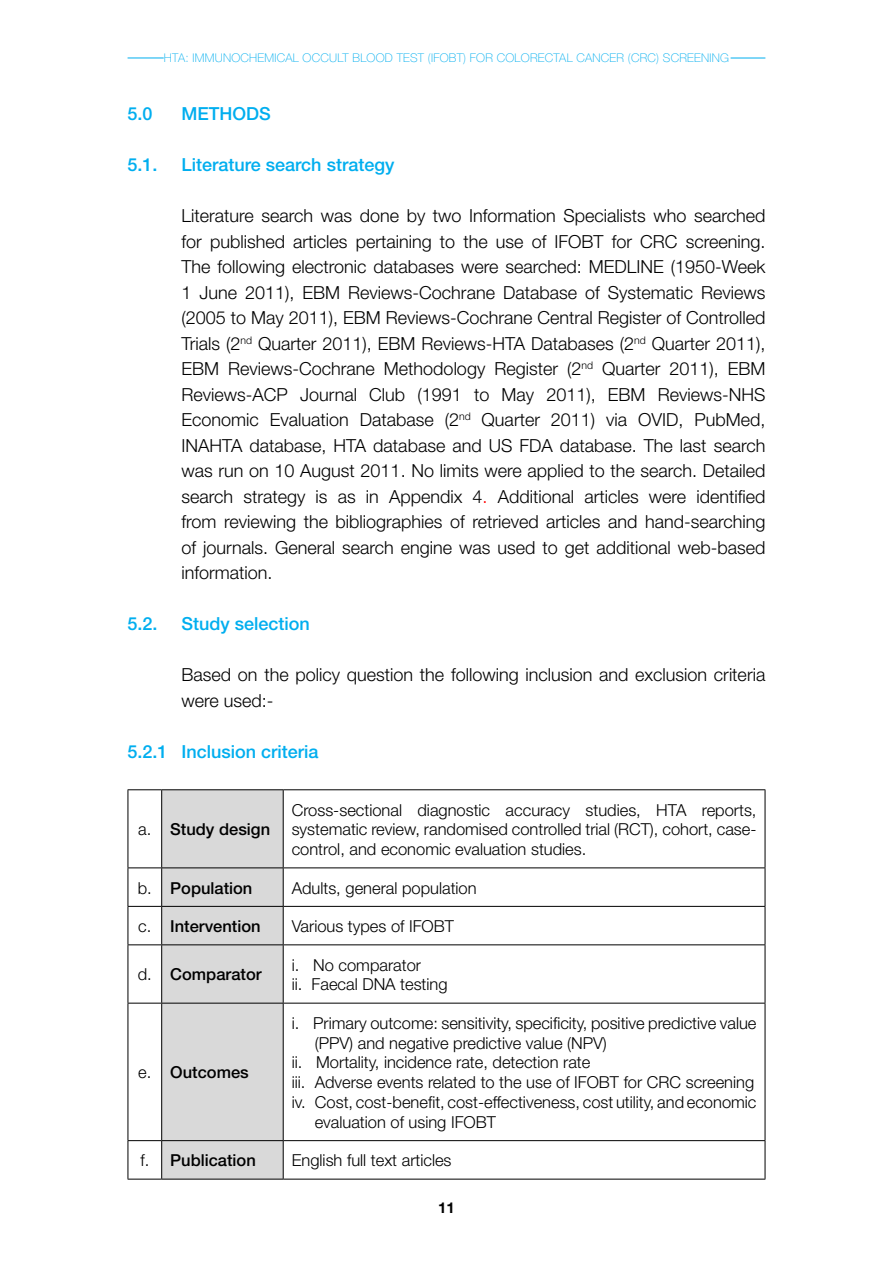
<style>
.page{position:relative;width:893px;height:1263px;background:#fff}
.page>*{position:absolute;margin:0;border:0;box-sizing:border-box;transform-origin:0 0}
.t1{font:300 18px/25.5px "Helvetica Neue";color:#000;text-align:justify}
.t2{font:500 18px "Helvetica Neue";color:#00aeef}
.t3{font:300 16.5px/19.8px "Helvetica Neue";color:#000;text-align:justify}
.t4{font:500 16.5px "Helvetica Neue";color:#000}
.t5{font:700 15px "Helvetica Neue";color:#000}
.t6{font:100 12px "Helvetica Neue";letter-spacing:.02em;color:#00aeef}
.s1{color:#f00}
.s2{font-weight:300}
</style>
<div class="page">
<hr style="left:128px;top:58px;width:36px;height:1px;background:#00aeef">
<hr style="left:731px;top:58px;width:34px;height:1px;background:#00aeef">
<svg style="left:162px;top:790px;width:121px;height:389px;background:#d3d3d3"></svg>
<hr style="left:128px;top:789px;width:34px;height:1px;background:#000">
<hr style="left:128px;top:790px;width:1px;height:77px;background:#000">
<hr style="left:162px;top:789px;width:121px;height:1px;background:#000">
<hr style="left:161px;top:790px;width:1px;height:77px;background:#000">
<hr style="left:283px;top:789px;width:482px;height:1px;background:#000">
<hr style="left:283px;top:790px;width:1px;height:77px;background:#000">
<hr style="left:765px;top:790px;width:1px;height:77px;background:#000">
<hr style="left:128px;top:867px;width:34px;height:1px;background:#000">
<hr style="left:128px;top:868px;width:1px;height:38px;background:#000">
<hr style="left:162px;top:867px;width:121px;height:1px;background:#000">
<hr style="left:161px;top:868px;width:1px;height:38px;background:#000">
<hr style="left:283px;top:867px;width:482px;height:1px;background:#000">
<hr style="left:283px;top:868px;width:1px;height:38px;background:#000">
<hr style="left:765px;top:868px;width:1px;height:38px;background:#000">
<hr style="left:128px;top:906px;width:34px;height:1px;background:#000">
<hr style="left:128px;top:907px;width:1px;height:37px;background:#000">
<hr style="left:162px;top:906px;width:121px;height:1px;background:#000">
<hr style="left:161px;top:907px;width:1px;height:37px;background:#000">
<hr style="left:283px;top:906px;width:482px;height:1px;background:#000">
<hr style="left:283px;top:907px;width:1px;height:37px;background:#000">
<hr style="left:765px;top:907px;width:1px;height:37px;background:#000">
<hr style="left:128px;top:944px;width:34px;height:1px;background:#000">
<hr style="left:128px;top:945px;width:1px;height:58px;background:#000">
<hr style="left:162px;top:944px;width:121px;height:1px;background:#000">
<hr style="left:161px;top:945px;width:1px;height:58px;background:#000">
<hr style="left:283px;top:944px;width:482px;height:1px;background:#000">
<hr style="left:283px;top:945px;width:1px;height:58px;background:#000">
<hr style="left:765px;top:945px;width:1px;height:58px;background:#000">
<hr style="left:128px;top:1003px;width:34px;height:1px;background:#000">
<hr style="left:128px;top:1003px;width:1px;height:137px;background:#000">
<hr style="left:162px;top:1003px;width:121px;height:1px;background:#000">
<hr style="left:161px;top:1003px;width:1px;height:137px;background:#000">
<hr style="left:283px;top:1003px;width:482px;height:1px;background:#000">
<hr style="left:283px;top:1003px;width:1px;height:137px;background:#000">
<hr style="left:765px;top:1003px;width:1px;height:137px;background:#000">
<hr style="left:128px;top:1140px;width:34px;height:1px;background:#000">
<hr style="left:128px;top:1141px;width:1px;height:38px;background:#000">
<hr style="left:162px;top:1140px;width:121px;height:1px;background:#000">
<hr style="left:161px;top:1141px;width:1px;height:38px;background:#000">
<hr style="left:283px;top:1140px;width:482px;height:1px;background:#000">
<hr style="left:283px;top:1141px;width:1px;height:38px;background:#000">
<hr style="left:765px;top:1141px;width:1px;height:38px;background:#000">
<hr style="left:128px;top:1179px;width:34px;height:1px;background:#000">
<hr style="left:162px;top:1179px;width:121px;height:1px;background:#000">
<hr style="left:283px;top:1179px;width:482px;height:1px;background:#000">
<p class="t6" style="left:164px;top:51px;width:477px">HTA: IMMUNOCHEMICAL OCCULT BLOOD TEST (IFOBT) FOR COLORECTAL CANCER (CRC</p>
<p class="t6" style="left:656px;top:51px;width:74px">) SCREENING</p>
<p class="t2" style="left:128px;top:103px;width:27px">5.0</p>
<p class="t2" style="left:182px;top:103px;width:91px">METHODS</p>
<p class="t2" style="left:128px;top:154px;width:32px">5.1.</p>
<p class="t2" style="left:182px;top:154px;width:214px">Literature search strategy</p>
<p class="t1" style="left:182px;top:203px;width:585px">Literature search was done by two Information Specialists who searched for published articles pertaining to the use of IFOBT for CRC screening.<br>The following electronic databases were searched: MEDLINE (1950-Week 1 June 2011), EBM Reviews-Cochrane Database of Systematic Reviews (2005 to May 2011), EBM Reviews-Cochrane Central Register of Controlled Trials (2<sup>nd</sup> Quarter 2011), EBM Reviews-HTA Databases (2<sup>nd</sup> Quarter 2011), EBM Reviews-Cochrane Methodology Register (2<sup>nd</sup> Quarter 2011), EBM Reviews-ACP Journal Club (1991 to May 2011), EBM Reviews-NHS Economic Evaluation Database (2<sup>nd</sup> Quarter 2011) via OVID, PubMed, INAHTA database, HTA database and US FDA database. The last search was run on 10 August 2011. No limits were applied to the search. Detailed search strategy is as in Appendix 4<span class="s1">.</span> Additional articles were identified from reviewing the bibliographies of retrieved articles and hand-searching of journals. General search engine was used to get additional web-based information.</p>
<p class="t2" style="left:128px;top:613px;width:32px">5.2.</p>
<p class="t2" style="left:182px;top:613px;width:130px">Study selection</p>
<p class="t1" style="left:182px;top:662px;width:585px">Based on the policy question the following inclusion and exclusion criteria were used:-</p>
<p class="t2" style="left:128px;top:741px;width:193px">5.2.1 Inclusion criteria</p>
<p class="t4" style="left:138px;top:819px;width:133px"><span class="s2">a.</span> Study design</p>
<p class="t3" style="left:292px;top:799px;width:466px">Cross-sectional diagnostic accuracy studies, HTA reports, systematic review, randomised controlled trial (RCT), cohort, case&shy;control, and economic evaluation studies.</p>
<p class="t4" style="left:138px;top:878px;width:116px"><span class="s2">b.</span> Population</p>
<p class="t3" style="left:292px;top:877px;width:186px">Adults, general population</p>
<p class="t4" style="left:138px;top:916px;width:124px"><span class="s2">c.</span> Intervention</p>
<p class="t3" style="left:292px;top:916px;width:164px">Various types of IFOBT</p>
<p class="t4" style="left:138px;top:965px;width:125px"><span class="s2">d.</span> Comparator</p>
<p class="t3" style="left:292px;top:954px;width:157px">i. No comparator<br>ii. Faecal DNA testing</p>
<p class="t4" style="left:138px;top:1062px;width:112px"><span class="s2">e.</span> Outcomes</p>
<p class="t3" style="left:292px;top:1013px;width:466px">i. Primary outcome: sensitivity, specificity, positive predictive value</p>
<p class="t3" style="left:315px;top:1032px;width:294px">(PPV) and negative predictive value (NPV)</p>
<p class="t3" style="left:292px;top:1052px;width:300px">ii. Mortality, incidence rate, detection rate</p>
<p class="t3" style="left:292px;top:1072px;width:464px">iii. Adverse events related to the use of IFOBT for CRC screening</p>
<p class="t3" style="left:292px;top:1092px;width:466px">iv. Cost, cost-benefit, cost-effectiveness, cost utility, and economic</p>
<p class="t3" style="left:315px;top:1112px;width:183px">evaluation of using IFOBT</p>
<p class="t4" style="left:140px;top:1150px;width:117px"><span class="s2">f.</span> Publication</p>
<p class="t3" style="left:292px;top:1150px;width:161px">English full text articles</p>
<p class="t5" style="left:438px;top:1199px;width:18px">11</p>
</div>
